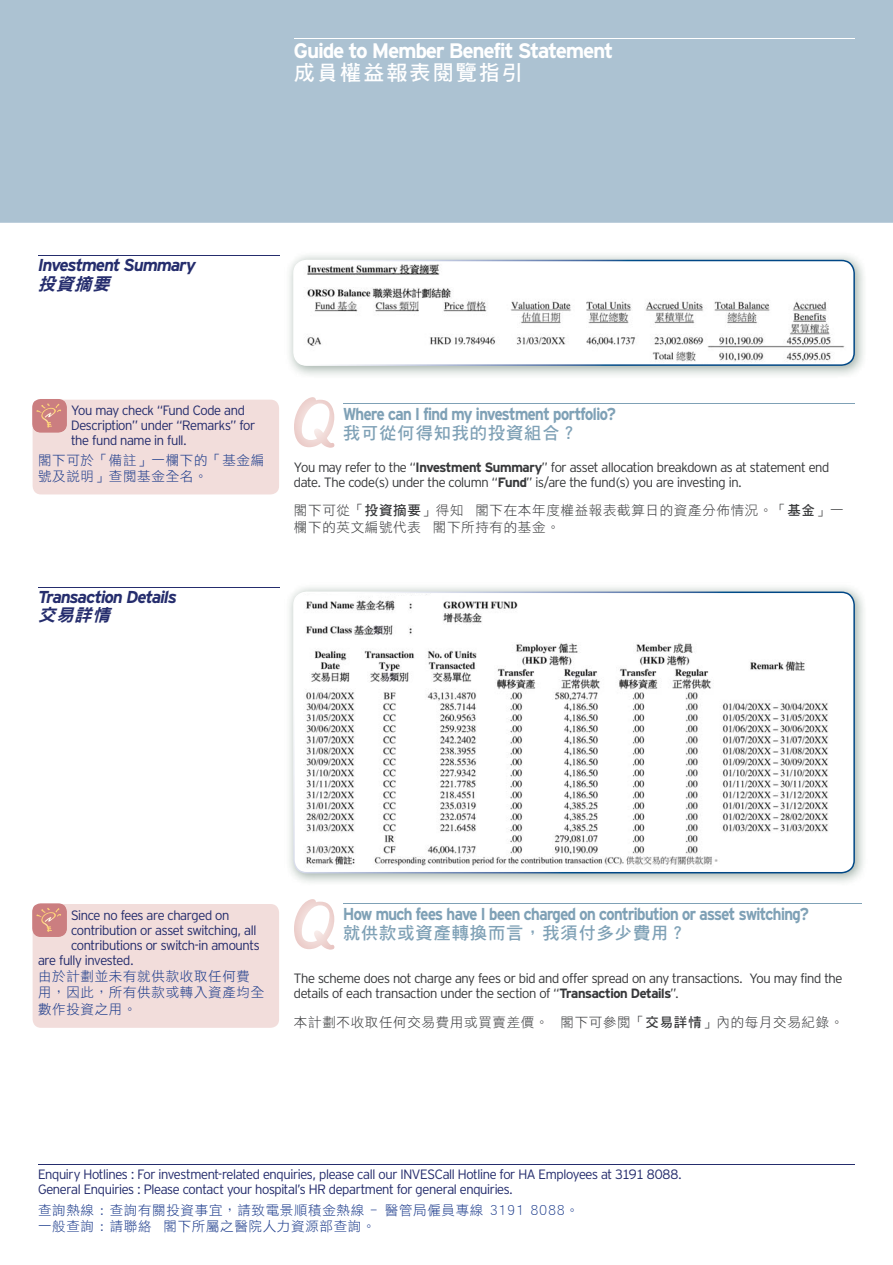
<style>
.page{position:relative;width:893px;height:1265px;background:#fff}
.page>*{position:absolute;margin:0;border:0;box-sizing:border-box;transform-origin:0 0}
.t1{font:700 21px "Interstate";letter-spacing:-.03em;color:#fff}
.t2{font:21px "DF Hei HK W7 B5 pc H";letter-spacing:.1em;color:#fff}
.t3{font:700 17.25px "Interstate";letter-spacing:-.03em;color:#7fa1b6;scale:.9 1}
.t4{font:italic 700 17.25px "Interstate";letter-spacing:-.035em;color:#252d6d}
.t5{font:17.25px "DF Hei HK W7 B5 pc H";letter-spacing:.05em;color:#7fa1b6}
.t6{font:italic 17.25px "DF Hei HK W9 B5 pc H";color:#252d6d}
.t7{font:300 13.5px/15px "Interstate";letter-spacing:-.025em;color:#252d6d}
.t8{font:300 13.5px/15px "Interstate";letter-spacing:-.025em;color:#38393b}
.t9{font:13.5px/16.5px "DF Hei HK W3 B5 pc H";letter-spacing:.05em;color:#19398a}
.t10{font:13.5px/16.5px "DF Hei HK W3 B5 pc H";letter-spacing:.05em;color:#38393b}
.s1{font-weight:700}
.s2{font-family:"DF Hei HK W7 B5 pc H"}
</style>
<div class="page">
<div style="left:0;top:0;width:892px;height:223px;background:#acc2d2"></div>
<hr style="left:294px;top:38px;width:560px;height:1px;background:#fff">
<img style="left:289px;top:255px;width:575px;height:121px">
<svg style="left:293px;top:260px;width:561px;height:106px"></svg>
<hr style="left:38px;top:255px;width:241px;height:1px;background:#252d6d">
<img style="left:289px;top:587px;width:575px;height:296px">
<svg style="left:293px;top:591px;width:561px;height:282px"></svg>
<hr style="left:38px;top:587px;width:241px;height:1px;background:#252d6d">
<div style="left:33px;top:400px;width:246px;height:94px;background:#f2dddb;border-radius:9px"></div>
<div style="left:32px;top:399px;width:35px;height:33px;background:#cb7e80;border-radius:9px"></div>
<img style="left:38px;top:432px;width:23px;height:1px">
<img style="left:34px;top:401px;width:33px;height:31px">
<svg style="left:34px;top:401px;width:27px;height:25px"></svg>
<svg style="left:294px;top:397px;width:40px;height:51px"></svg>
<svg style="left:294px;top:899px;width:40px;height:50px"></svg>
<div style="left:33px;top:904px;width:246px;height:123px;background:#f2dddb;border-radius:9px"></div>
<div style="left:32px;top:903px;width:35px;height:33px;background:#cb7e80;border-radius:9px"></div>
<img style="left:37px;top:936px;width:25px;height:1px">
<img style="left:34px;top:905px;width:33px;height:31px">
<svg style="left:34px;top:905px;width:27px;height:25px"></svg>
<hr style="left:343px;top:403px;width:511px;height:1px;background:#7fa1b6">
<hr style="left:343px;top:903px;width:518px;height:1px;background:#7fa1b6">
<hr style="left:38px;top:1163px;width:816px;height:1px;background:#252d6d">
<h1 class="t1" style="left:294px;top:43px;width:320px">Guide to Member Benefit Statement</h1>
<h1 class="t2" style="left:294px;top:64px;width:230px">成員權益報表閱覽指引</h1>
<p class="t4" style="left:38px;top:255px;width:159px">Investment Summary</p>
<p class="t6" style="left:38px;top:277px;width:77px">投資摘要</p>
<p class="t7" style="left:71px;top:404px;width:186px">You may check “Fund Code and<br>Description” under “Remarks” for the fund name in full.</p>
<p class="t9" style="left:38px;top:453px;width:228px">閣下可於「備註」一欄下的「基金編號及說明」查閱基金全名。</p>
<p class="t4" style="left:38px;top:587px;width:140px">Transaction Details</p>
<p class="t6" style="left:38px;top:608px;width:77px">交易詳情</p>
<p class="t3" style="left:343px;top:408px;width:304px">Where can I find my investment portfolio?</p>
<p class="t5" style="left:343px;top:426px;width:236px">我可從何得知我的投資組合？</p>
<p class="t8" style="left:294px;top:461px;width:537px">You may refer to the “<span class="s1">Investment Summary</span>” for asset allocation breakdown as at statement end date. The code(s) under the column “<span class="s1">Fund</span>” is/are the fund(s) you are investing in.</p>
<p class="t10" style="left:294px;top:504px;width:551px">閣下可從「<span class="s2">投資摘要</span>」得知 閣下在本年度權益報表截算日的資產分佈情況。「<span class="s2">基金</span>」一欄下的英文編號代表 閣下所持有的基金。</p>
<p class="t7" style="left:71px;top:909px;width:160px">Since no fees are charged on</p>
<p class="t7" style="left:71px;top:924px;width:187px">contribution or asset switching, all</p>
<p class="t7" style="left:71px;top:939px;width:190px">contributions or switch-in amounts</p>
<p class="t7" style="left:38px;top:954px;width:97px">are fully invested.</p>
<p class="t9" style="left:38px;top:969px;width:228px">由於計劃並未有就供款收取任何費用，因此，所有供款或轉入資產均全數作投資之用。</p>
<p class="t3" style="left:343px;top:908px;width:519px">How much fees have I been charged on contribution or asset switching?</p>
<p class="t5" style="left:343px;top:926px;width:345px">就供款或資產轉換而言，我須付多少費用？</p>
<p class="t8" style="left:294px;top:972px;width:550px">The scheme does not charge any fees or bid and offer spread on any transactions. You may find the details of each transaction under the section of “<span class="s1">Transaction Details</span>”.</p>
<p class="t10" style="left:294px;top:1015px;width:551px">本計劃不收取任何交易費用或買賣差價。 閣下可參閱「<span class="s2">交易詳情</span>」內的每月交易紀錄。</p>
<p class="t7" style="left:38px;top:1168px;width:645px">Enquiry Hotlines : For investment-related enquiries, please call our INVESCall Hotline for HA Employees at 3191 8088.<br>General Enquiries : Please contact your hospital’s HR department for general enquiries.</p>
<p class="t9" style="left:38px;top:1203px;width:542px">查詢熱線 : 查詢有關投資事宜，請致電景順積金熱線 ﹣醫管局僱員專線 3191 8088。一般查詢 : 請聯絡 閣下所屬之醫院人力資源部查詢。</p>
</div>
